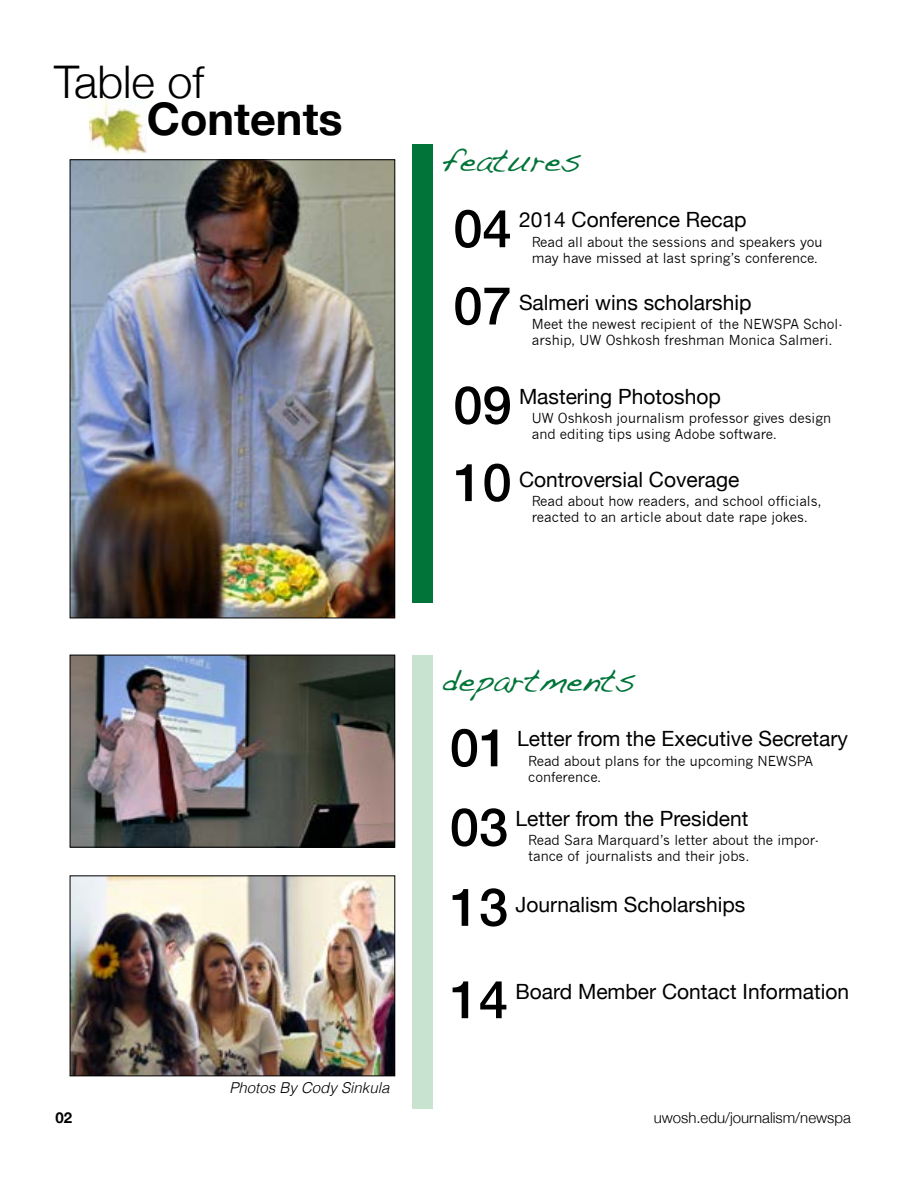
<style>
.page{position:relative;width:918px;height:1188px;background:#fff}
.page>*{position:absolute;margin:0;border:0;box-sizing:border-box;transform-origin:0 0}
.t1{font:500 52.5px "Helvetica Neue";color:#000}
.t2{font:700 45px "Helvetica Neue";color:#000}
.t3{font:300 45px "Helvetica Neue";color:#000}
.t4{font:33px "Handwriting Dakota";color:#007439}
.t5{font:21px "Helvetica Neue";color:#000}
.t6{font:300 15px "Helvetica Neue";color:#000}
.t7{font:italic 300 15px "Helvetica";color:#000}
.t8{font:700 15px "Helvetica Neue";color:#000}
.t9{font:13.5px/16.2px "News Gothic";color:#000}
</style>
<div class="page">
<div style="left:412px;top:145px;width:21px;height:458px;background:#007439"></div>
<div style="left:412px;top:655px;width:21px;height:454px;background:#c8e4d1"></div>
<img style="left:89px;top:100px;width:58px;height:53px">
<img style="left:72px;top:161px;width:321px;height:455px">
<div style="left:70px;top:159px;width:325px;height:459px;border:1px solid #000"></div>
<img style="left:72px;top:657px;width:321px;height:189px">
<div style="left:70px;top:655px;width:325px;height:193px;border:1px solid #000"></div>
<img style="left:72px;top:877px;width:321px;height:197px">
<div style="left:70px;top:875px;width:325px;height:201px;border:1px solid #000"></div>
<h2 class="t3" style="left:54px;top:45px;width:152px">Table of</h2>
<h2 class="t2" style="left:147px;top:84px;width:197px">Contents</h2>
<h3 class="t4" style="left:442px;top:140px;width:140px">features</h3>
<h1 class="t1" style="left:453px;top:186px;width:60px">04</h1>
<h3 class="t5" style="left:519px;top:204px;width:229px">2014 Conference Recap</h3>
<h1 class="t1" style="left:453px;top:264px;width:60px">07</h1>
<h3 class="t5" style="left:519px;top:288px;width:234px">Salmeri wins scholarship</h3>
<p class="t9" style="left:532px;top:234px;width:292px">Read all about the sessions and speakers you may have missed at last spring’s conference.</p>
<p class="t9" style="left:532px;top:316px;width:312px">Meet the newest recipient of the NEWSPA Schol&shy;arship, UW Oshkosh freshman Monica Salmeri.</p>
<h1 class="t1" style="left:453px;top:363px;width:60px">09</h1>
<h3 class="t5" style="left:519px;top:381px;width:203px">Mastering Photoshop</h3>
<h1 class="t1" style="left:453px;top:440px;width:60px">10</h1>
<h3 class="t5" style="left:519px;top:464px;width:222px">Controversial Coverage</h3>
<p class="t9" style="left:532px;top:410px;width:301px">UW Oshkosh journalism professor gives design and editing tips using Adobe software.</p>
<p class="t9" style="left:532px;top:493px;width:291px">Read about how readers, and school officials, reacted to an article about date rape jokes.</p>
<p class="t7" style="left:229px;top:1075px;width:162px">Photos By Cody Sinkula</p>
<h3 class="t4" style="left:442px;top:660px;width:195px">departments</h3>
<h1 class="t1" style="left:450px;top:705px;width:60px">01</h1>
<h3 class="t5" style="left:517px;top:723px;width:332px">Letter from the Executive Secretary</h3>
<p class="t9" style="left:528px;top:753px;width:287px">Read about plans for the upcoming NEWSPA conference.</p>
<h1 class="t1" style="left:450px;top:785px;width:60px">03</h1>
<h3 class="t5" style="left:515px;top:803px;width:235px">Letter from the President</h3>
<p class="t9" style="left:528px;top:832px;width:292px">Read Sara Marquard’s letter about the impor&shy;tance of journalists and their jobs.</p>
<h1 class="t1" style="left:450px;top:865px;width:60px">13</h1>
<h3 class="t5" style="left:515px;top:889px;width:231px">Journalism Scholarships</h3>
<h1 class="t1" style="left:450px;top:957px;width:60px">14</h1>
<h3 class="t5" style="left:515px;top:976px;width:335px">Board Member Contact Information</h3>
<p class="t8" style="left:56px;top:1106px;width:18px">02</p>
<p class="t6" style="left:654px;top:1106px;width:199px">uwosh.edu/journalism/newspa</p>
</div>
